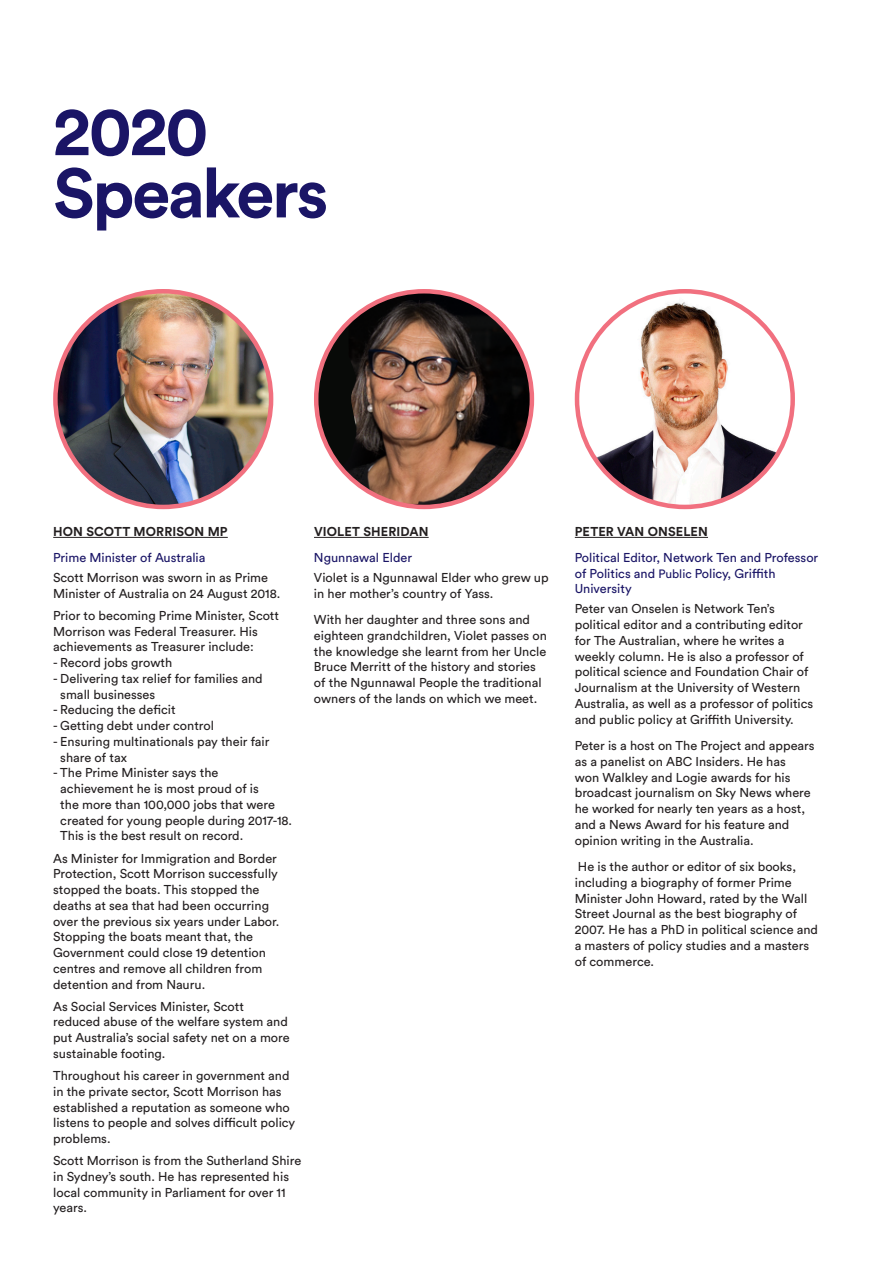
<style>
.page{position:relative;width:893px;height:1263px;background:#fff}
.page>*{position:absolute;margin:0;border:0;box-sizing:border-box;transform-origin:0 0}
.Page_Headline_01{font:700 69px "Circular Std";letter-spacing:-.035em;color:#1a1566}
.Paragraph_Body_01{font:12.75px/15.8px "Circular Std";color:#231f20}
.Paragraph_Body_01-2{font:12.75px/15.8px "Circular Std";color:#1a1566}
.Paragraph_Body_01-3{font:700 12.75px "Circular Std";letter-spacing:.01em;color:#231f20}
.s1{font-size:12px}
</style>
<div class="page">
<hr style="left:53px;top:537px;width:175px;height:1px;background:#231f20">
<img style="left:55px;top:291px;width:216px;height:216px;border-radius:108px">
<hr style="left:314px;top:537px;width:115px;height:1px;background:#231f20">
<img style="left:353px;top:291px;width:179px;height:213px">
<svg style="left:316px;top:315px;width:41px;height:189px"></svg>
<hr style="left:575px;top:537px;width:133px;height:1px;background:#231f20">
<img style="left:577px;top:291px;width:216px;height:216px;border-radius:108px">
<p class="Page_Headline_01" style="left:53px;top:86px;width:157px">2020</p>
<p class="Page_Headline_01" style="left:53px;top:149px;width:277px">Speakers</p>
<p class="Paragraph_Body_01-3" style="left:53px;top:523px;width:176px">HON SCOTT MORRISON MP</p>
<p class="Paragraph_Body_01-2" style="left:53px;top:549px;width:154px">Prime Minister of Australia</p>
<p class="Paragraph_Body_01" style="left:53px;top:569px;width:229px">Scott Morrison was sworn in as Prime<br>Minister of Australia on 24 August 2018.</p>
<p class="Paragraph_Body_01" style="left:53px;top:607px;width:227px">Prior to becoming Prime Minister, Scott<br>Morrison was Federal Treasurer. His achievements as Treasurer include:</p>
<p class="Paragraph_Body_01" style="left:53px;top:655px;width:121px">- Record jobs growth</p>
<p class="Paragraph_Body_01" style="left:60px;top:670px;width:204px;text-indent:-7px">- Delivering tax relief for families and small businesses</p>
<p class="Paragraph_Body_01" style="left:53px;top:702px;width:124px">- Reducing the deficit</p>
<p class="Paragraph_Body_01" style="left:53px;top:718px;width:162px">- Getting debt under control</p>
<p class="Paragraph_Body_01" style="left:60px;top:733px;width:211px;text-indent:-7px">- Ensuring multinationals pay their fair share of tax</p>
<p class="Paragraph_Body_01" style="left:60px;top:765px;width:233px;text-indent:-7px">- The Prime Minister says the achievement he is most proud of is<br>the more than 100,000 jobs that were created for young people during 2017-18.<br>This is the best result on record.</p>
<p class="Paragraph_Body_01" style="left:53px;top:850px;width:228px">As Minister for Immigration and Border Protection, Scott Morrison successfully stopped the boats. This stopped the deaths at sea that had been occurring over the previous six years under Labor.<br>Stopping the boats meant that, the Government could close 19 detention centres and remove all children from detention and from Nauru.</p>
<p class="Paragraph_Body_01" style="left:53px;top:998px;width:238px">As Social Services Minister, Scott reduced abuse of the welfare system and put Australia’s social safety net on a more sustainable footing.</p>
<p class="Paragraph_Body_01" style="left:53px;top:1067px;width:244px">Throughout his career in government and in the private sector, Scott Morrison has established a reputation as someone who listens to people and solves difficult policy problems.</p>
<p class="Paragraph_Body_01" style="left:53px;top:1153px;width:250px">Scott Morrison is from the Sutherland Shire in Sydney’s south. He has represented his local community in Parliament for over 11 years.</p>
<p class="Paragraph_Body_01-3" style="left:314px;top:523px;width:116px">VIOLET SHERIDAN</p>
<p class="Paragraph_Body_01-2" style="left:314px;top:549px;width:100px">Ngunnawal Elder</p>
<p class="Paragraph_Body_01" style="left:314px;top:569px;width:236px">Violet is a Ngunnawal Elder who grew up in her mother’s country of Yass.</p>
<p class="Paragraph_Body_01" style="left:314px;top:612px;width:234px">With her daughter and three sons and eighteen grandchildren, Violet passes on the knowledge she learnt from her Uncle Bruce Merritt of the history and stories of the Ngunnawal People the traditional owners of the lands on which we meet.</p>
<p class="Paragraph_Body_01-3" style="left:575px;top:523px;width:135px">PETER VAN ONSELEN</p>
<p class="Paragraph_Body_01-2" style="left:575px;top:549px;width:245px">Political Editor, Network Ten and Professor of Politics and <span class="s1">Public</span> Policy, Griffith<br>University</p>
<p class="Paragraph_Body_01" style="left:575px;top:601px;width:240px">Peter van Onselen is Network Ten’s political editor and a contributing editor for The Australian, where he writes a weekly column. He is also a professor of political science and Foundation Chair of Journalism at the University of Western Australia, as well as a professor of politics and public policy at Griffith University.</p>
<p class="Paragraph_Body_01" style="left:575px;top:738px;width:241px">Peter is a host on The Project and appears as a panelist on ABC Insiders. He has<br>won Walkley and Logie awards for his broadcast journalism on Sky News where he worked for nearly ten years as a host, and a News Award for his feature and opinion writing in the Australia.</p>
<p class="Paragraph_Body_01" style="left:575px;top:858px;width:245px">He is the author or editor of six books, including a biography of former Prime Minister John Howard, rated by the Wall Street Journal as the best biography of 2007. He has a PhD in political science and a masters of policy studies and a masters of commerce.</p>
</div>
